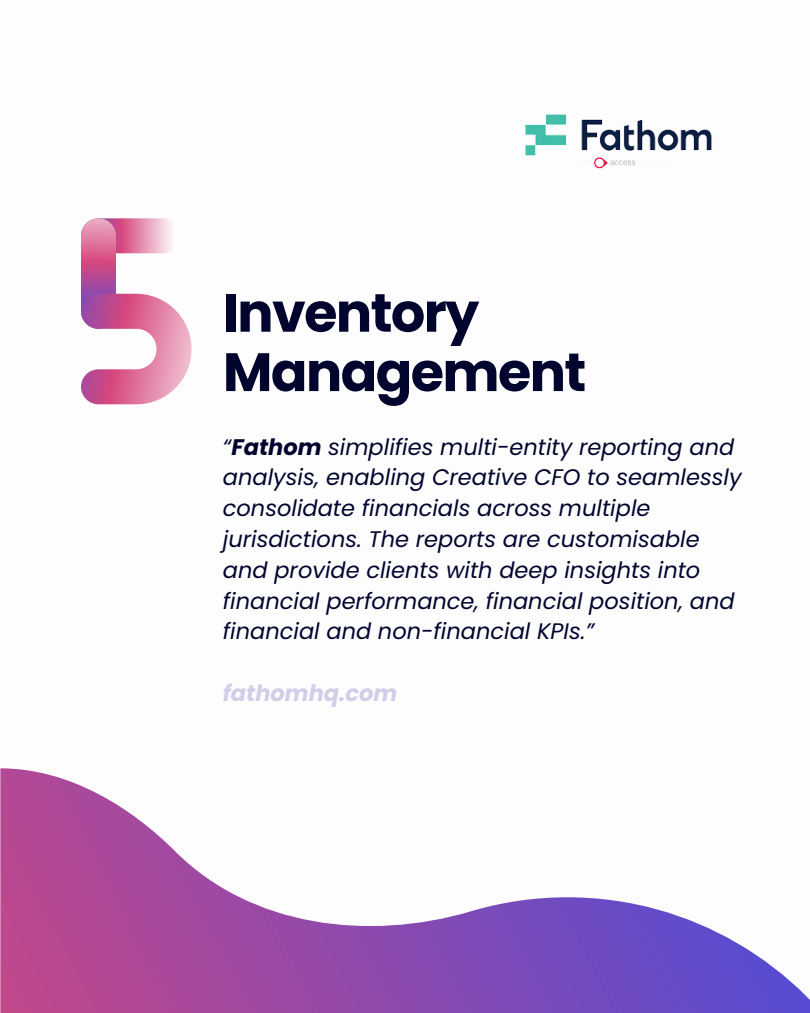
<style>
.page{position:relative;width:810px;height:1013px;background:#fff}
.page>*{position:absolute;margin:0;border:0;box-sizing:border-box;transform-origin:0 0}
.t1{font:700 53.9px/59.3px "Poppins";letter-spacing:-.03em;color:#01052e}
.t2{font:italic 22.5px/30.8px "Poppins";color:#01052e}
.t3{font:italic 700 22.5px "Poppins";color:#d0cee8}
.s1{font-weight:700}
</style>
<div class="page">
<svg style="left:0;top:768px;width:809px;height:244px"></svg>
<svg style="left:81px;top:218px;width:101px;height:35px;background:#e79fbb"></svg>
<svg style="left:81px;top:218px;width:35px;height:111px;background:#cb629a"></svg>
<svg style="left:81px;top:294px;width:110px;height:110px"></svg>
<img style="left:525px;top:114px;width:187px;height:55px">
<p class="t1" style="left:223px;top:283px;width:365px">Inventory<br>Management</p>
<p class="t2" style="left:223px;top:431px;width:520px">“<span class="s1">Fathom</span> simplifies multi-entity reporting and analysis, enabling Creative CFO to seamlessly consolidate financials across multiple jurisdictions. The reports are customisable and provide clients with deep insights into financial performance, financial position, and financial and non-financial KPIs.”</p>
<h1 class="t3" style="left:223px;top:677px;width:176px">fathomhq.com</h1>
</div>
